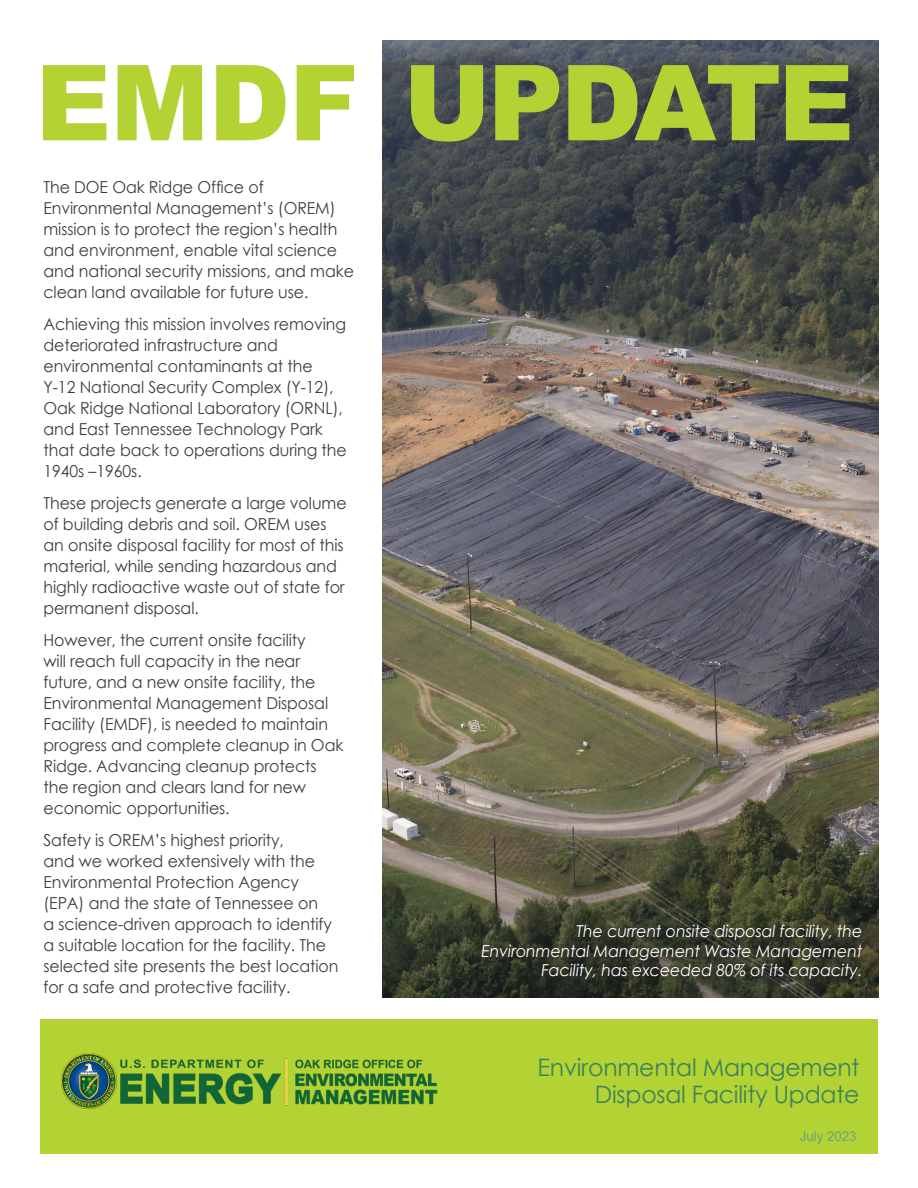
<style>
.page{position:relative;width:918px;height:1188px;background:#fff}
.page>*{position:absolute;margin:0;border:0;box-sizing:border-box;transform-origin:0 0}
.t1{font:900 105px "Arial";letter-spacing:-.03em;color:#b3d234}
.Heading2{font:24px/27px "Century Gothic";letter-spacing:-.01em;color:#3b825a;text-align:right}
.body{font:16.5px/21px "Century Gothic";letter-spacing:-.005em;color:#3e3e3f;scale:.96 1}
.body-2{font:italic 16.5px/19.5px "Century Gothic";letter-spacing:-.005em;color:#fff;text-align:right;scale:.96 1}
.SP_Heading2_Sub{font:13.5px "Arial";color:#6da284}
.s1{font-style:inherit}
</style>
<div class="page">
<img style="left:382px;top:40px;width:496px;height:958px">
<div style="left:40px;top:1019px;width:838px;height:135px;background:#b3d234"></div>
<img style="left:61px;top:1053px;width:377px;height:56px">
<div style="left:474px;top:921px;width:395px;height:69px;background:#231f20;opacity:.75"></div>
<p class="t1" style="left:35px;top:27px;width:820px">EMDF UPDATE</p>
<p class="body" style="left:43px;top:177px;width:325px">The DOE Oak Ridge Office of Environmental Management’s (OREM) mission is to protect the region’s health and environment, enable vital science and national security missions, and make clean land available for future use.</p>
<p class="body" style="left:43px;top:313px;width:317px">Achieving this mission involves removing deteriorated infrastructure and environmental contaminants at the Y-12 National Security Complex (Y-12), Oak Ridge National Laboratory (ORNL), and East Tennessee Technology Park that date back to operations during the 1940s –1960s.</p>
<p class="body" style="left:43px;top:492px;width:317px">These projects generate a large volume of building debris and soil. OREM uses an onsite disposal facility for most of this material, while sending hazardous and highly radioactive waste out of state for permanent disposal.</p>
<p class="body" style="left:43px;top:629px;width:314px">However, the current onsite facility<br>will reach full capacity in the near future, and a new onsite facility, the Environmental Management Disposal Facility (EMDF), is needed to maintain progress and complete cleanup in Oak Ridge. Advancing cleanup protects the region and clears land for new economic opportunities.</p>
<p class="body" style="left:43px;top:829px;width:309px">Safety is OREM’s highest priority,<br>and we worked extensively with the Environmental Protection Agency (EPA) and the state of Tennessee on<br>a science-driven approach to identify a suitable location for the facility. The selected site presents the best location for a safe and protective facility.</p>
<p class="body-2" style="left:482px;top:921px;width:398px">The current onsite disposal facility, the<br>Environmental Management Waste Management<br>Facility, has exceeded 80% of its capacity.</p>
<p class="Heading2" style="left:538px;top:1053px;width:323px">Environmental Management<br>Disposal Facility Update</p>
<p class="SP_Heading2_Sub" style="left:800px;top:1127px;width:58px">July <span class="s1">202</span>3</p>
</div>
